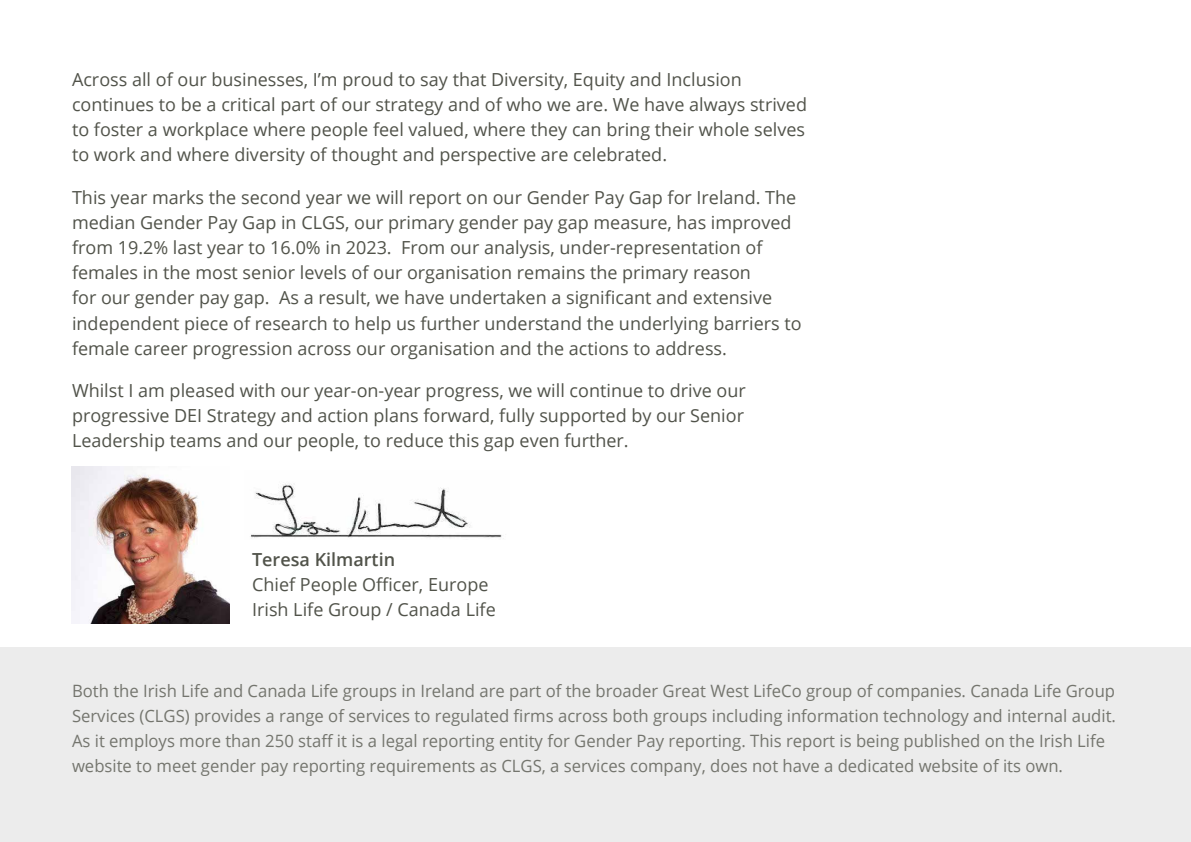
<style>
.page{position:relative;width:1191px;height:842px;background:#fff}
.page>*{position:absolute;margin:0;border:0;box-sizing:border-box;transform-origin:0 0}
.t1{font:18px/25.2px "Open Sans";color:#51534a}
.t2{font:600 18px "Open Sans";color:#51534a}
.t3{font:17px/25px "Open Sans";color:#74756e}
</style>
<div class="page">
<img style="left:250px;top:484px;width:252px;height:54px">
<div style="left:0;top:648px;width:1191px;height:194px;background:#ececec"></div>
<img style="left:72px;top:466px;width:157px;height:157px">
<p class="t1" style="left:72px;top:66px;width:736px">Across all of our businesses, I’m proud to say that Diversity, Equity and Inclusion continues to be a critical part of our strategy and of who we are. We have always strived to foster a workplace where people feel valued, where they can bring their whole selves to work and where diversity of thought and perspective are celebrated.</p>
<p class="t1" style="left:72px;top:184px;width:731px">This year marks the second year we will report on our Gender Pay Gap for Ireland. The median Gender Pay Gap in CLGS, our primary gender pay gap measure, has improved from 19.2% last year to 16.0% in 2023. From our analysis, under-representation of females in the most senior levels of our organisation remains the primary reason<br>for our gender pay gap. As a result, we have undertaken a significant and extensive independent piece of research to help us further understand the underlying barriers to female career progression across our organisation and the actions to address.</p>
<p class="t1" style="left:72px;top:377px;width:675px;text-align:justify">Whilst I am pleased with our year-on-year progress, we will continue to drive our progressive DEI Strategy and action plans forward, fully supported by our Senior Leadership teams and our people, to reduce this gap even further.</p>
<p class="t2" style="left:252px;top:547px;width:145px">Teresa Kilmartin</p>
<p class="t1" style="left:252px;top:571px;width:245px">Chief People Officer, Europe<br>Irish Life Group / Canada Life</p>
<p class="t3" style="left:72px;top:678px;width:1045px">Both the Irish Life and Canada Life groups in Ireland are part of the broader Great West LifeCo group of companies. Canada Life Group Services (CLGS) provides a range of services to regulated firms across both groups including information technology and internal audit.<br>As it employs more than 250 staff it is a legal reporting entity for Gender Pay reporting. This report is being published on the Irish Life website to meet gender pay reporting requirements as CLGS, a services company, does not have a dedicated website of its own.</p>
</div>
